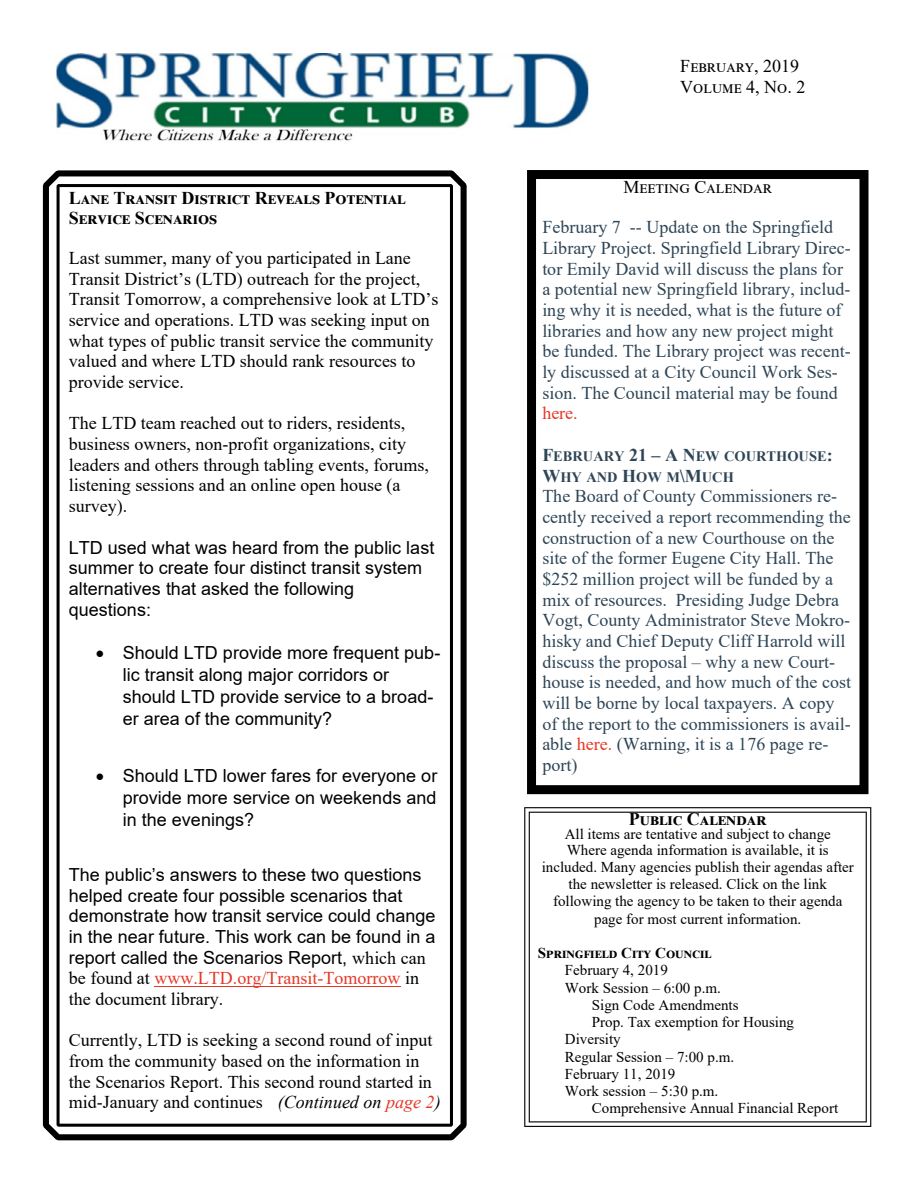
<style>
.page{position:relative;width:918px;height:1188px;background:#fff}
.page>*{position:absolute;margin:0;border:0;box-sizing:border-box;transform-origin:0 0}
.t1{font:18px/20.7px "Times New Roman";color:#2e4556}
.t2{font:18px/20.7px "Times New Roman";color:#000}
.t3{font:18px/20.7px "Arial";color:#000}
.t4{font:700 18px/20.7px "Times New Roman";color:#000}
.t5{font:18px "Times New Roman";color:#e63726}
.t6{font:15px/17.2px "Times New Roman";color:#000}
.t7{font:700 15px "Times New Roman";color:#000}
.t8{font:700 14.4px/20.7px "Times New Roman";color:#2e4556}
.s1{font-family:"Times New Roman"}
.s2{color:#e63726}
.s3{font-style:italic}
.s4{font-style:italic;color:#e63726}
.s5{font-size:18px}
</style>
<div class="page">
<img style="left:54px;top:54px;width:535px;height:87px">
<svg style="left:43px;top:170px;width:424px;height:970px"></svg>
<hr style="left:154px;top:986px;width:247px;height:1px;background:#e63726">
<div style="left:527px;top:170px;width:341px;height:624px;border:9px solid #000"></div>
<svg style="left:524px;top:807px;width:347px;height:320px"></svg>
<svg style="left:97px;top:650px;width:6px;height:7px"></svg>
<svg style="left:97px;top:774px;width:6px;height:6px"></svg>
<p class="t4" style="left:69px;top:189px;width:338px">Lane Transit District Reveals Potential<br>Service Scenarios</p>
<p class="t2" style="left:69px;top:249px;width:371px">Last summer, many of you participated in Lane Transit District’s (LTD) outreach for the project, Transit Tomorrow, a comprehensive look at LTD’s service and operations. LTD was seeking input on what types of public transit service the community valued and where LTD should rank resources to provide service.</p>
<p class="t2" style="left:69px;top:415px;width:362px">The LTD team reached out to riders, residents, business owners, non-profit organizations, city leaders and others through tabling events, forums, listening sessions and an online open house (a survey).</p>
<p class="t3" style="left:69px;top:539px;width:367px">LTD used what was heard from the public last summer to create four distinct transit system alternatives that asked the following questions:</p>
<p class="t3" style="left:123px;top:643px;width:319px;line-height:22.2px">Should LTD provide more frequent pub&shy;lic transit along major corridors or should LTD provide service to a broad&shy;er area of the community?</p>
<p class="t3" style="left:123px;top:766px;width:316px;line-height:22px;text-align:justify">Should LTD lower fares for everyone or provide more service on weekends and in the evenings?</p>
<p class="t3" style="left:69px;top:866px;width:368px">The public’s answers to these two questions helped create four possible scenarios that demonstrate how transit service could change in the near future. This work can be found in a report called the Scenarios Report, <span class="s1">which can</span></p>
<p class="t2" style="left:69px;top:970px;width:352px">be found at <span class="s2">www.LTD.org/Transit-Tomorrow</span> in the document library.</p>
<p class="t2" style="left:69px;top:1032px;width:373px">Currently, LTD is seeking a second round of input from the community based on the information in the Scenarios Report. This second round started in mid-January and continues <span class="s3">(Continued on</span> <span class="s4">page 2</span><span class="s3">)</span></p>
<p class="t2" style="left:680px;top:57px;width:127px">February, 2019<br>Volume 4, No. 2</p>
<p class="t2" style="left:624px;top:178px;width:150px">Meeting Calendar</p>
<p class="t1" style="left:542px;top:219px;width:310px">February 7 -- Update on the Springfield Library Project. Springfield Library Direc&shy;tor Emily David will discuss the plans for a potential new Springfield library, includ&shy;ing why it is needed, what is the future of libraries and how any new project might be funded. The Library project was recent&shy;ly discussed at a City Council Work Ses&shy;sion. The Council material may be found</p>
<p class="t5" style="left:542px;top:407px;width:37px">here.</p>
<p class="t8" style="left:542px;top:447px;width:292px"><span class="s5">F</span>EBRUARY <span class="s5">21 – A N</span>EW COURTHOUSE<span class="s5">:<br>W</span>HY AND <span class="s5">H</span>OW M<span class="s5">\M</span>UCH</p>
<p class="t1" style="left:542px;top:488px;width:310px">The Board of County Commissioners re&shy;cently received a report recommending the construction of a new Courthouse on the site of the former Eugene City Hall. The $252 million project will be funded by a mix of resources. Presiding Judge Debra Vogt, County Administrator Steve Mokro&shy;hisky and Chief Deputy Cliff Harrold will discuss the proposal – why a new Court&shy;house is needed, and how much of the cost will be borne by local taxpayers. A copy of the report to the commissioners is avail&shy;able <span class="s2">here.</span> (Warning, it is a 176 page re&shy;port)</p>
<p class="t4" style="left:629px;top:810px;width:139px">Public Calendar</p>
<p class="t6" style="left:565px;top:828px;width:268px;line-height:15.3px">All items are tentative and subject to change<br>Where agenda information is available, it is</p>
<p class="t6" style="left:542px;top:860px;width:314px;text-align:center">included. Many agencies publish their agendas after the newsletter is released. Click on the link following the agency to be taken to their agenda page for most current information.</p>
<p class="t7" style="left:538px;top:948px;width:175px">Springfield City Council</p>
<p class="t6" style="left:565px;top:963px;width:105px">February 4, 2019</p>
<p class="t6" style="left:565px;top:980px;width:158px">Work Session – 6:00 p.m.</p>
<p class="t6" style="left:592px;top:998px;width:148px">Sign Code Amendments</p>
<p class="t6" style="left:592px;top:1015px;width:204px">Prop. Tax exemption for Housing</p>
<p class="t6" style="left:565px;top:1032px;width:57px">Diversity</p>
<p class="t6" style="left:565px;top:1049px;width:171px">Regular Session – 7:00 p.m.</p>
<p class="t6" style="left:565px;top:1067px;width:112px">February 11, 2019</p>
<p class="t6" style="left:565px;top:1084px;width:155px">Work session – 5:30 p.m.</p>
<p class="t6" style="left:592px;top:1101px;width:248px">Comprehensive Annual Financial Report</p>
</div>
